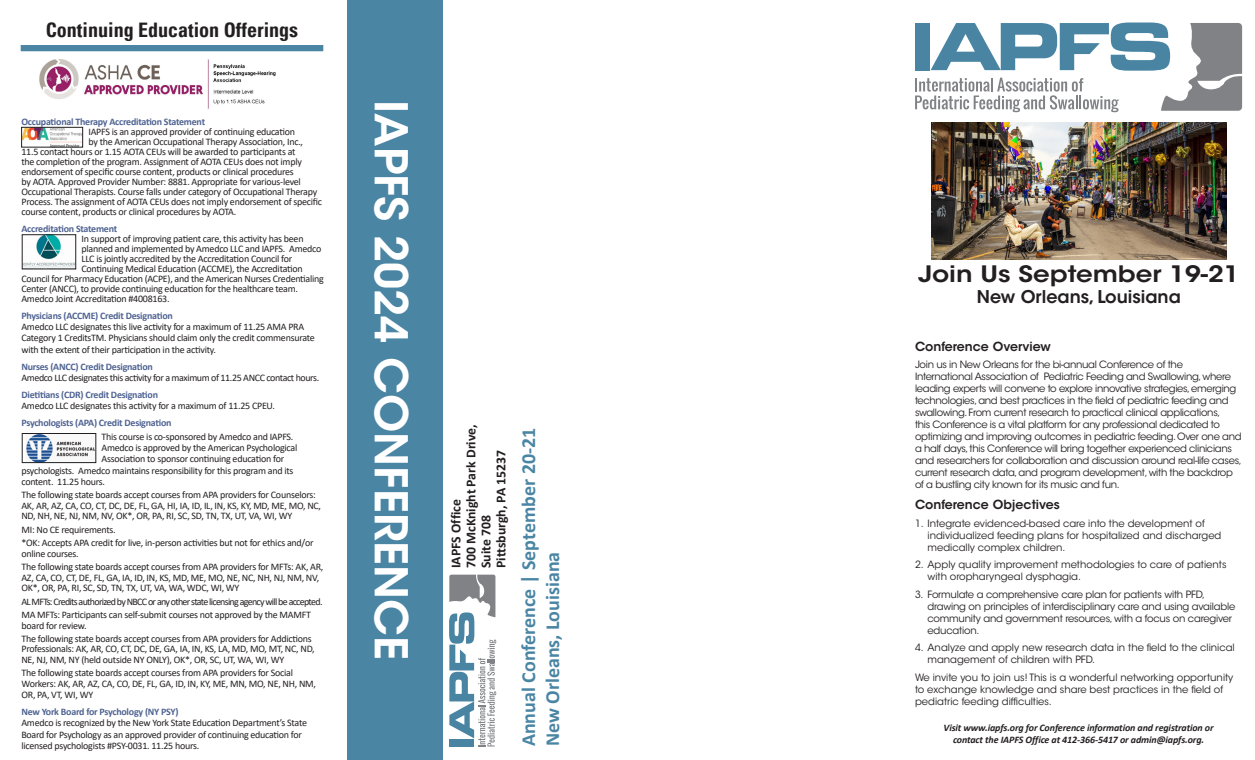
<style>
.page{position:relative;width:1255px;height:760px;background:#fff}
.page>*{position:absolute;margin:0;border:0;box-sizing:border-box;transform-origin:0 0}
.t1{font:600 45px "ITC Avant Garde Std";color:#fff}
.t2{font:600 22.5px "ITC Avant Garde Std";color:#231f20;scale:1.16 1}
.t3{font:700 20px "Calibri";color:#4a85a4}
.t4{font:700 condensed 20px "Univers";color:#231f20}
.t5{font:600 17.5px "ITC Avant Garde Std";color:#231f20}
.t6{font:700 13.75px/15px "Calibri";color:#231f20}
.t7{font:600 12.5px "ITC Avant Garde Std";color:#231f20}
.t8{font:10px/10.6px "Calibri";letter-spacing:-.025em;color:#231f20}
.t9{font:10px/12px "ITC Avant Garde Std";letter-spacing:-.03em;color:#231f20}
.t10{font:10px/12px "ITC Avant Garde Std";color:#231f20}
.t11{font:700 10px "Calibri";letter-spacing:-.025em;color:#4f6392}
.t12{font:italic 700 10px/12px "Calibri";letter-spacing:-.01em;color:#231f20;text-align:center}
.t13{font:10px "Calibri";letter-spacing:-.07em;color:#231f20}
</style>
<div class="page">
<div style="left:347px;top:0;width:95px;height:760px;background:#4a85a4"></div>
<svg style="left:449px;top:574px;width:47px;height:172px"></svg>
<svg style="left:915px;top:23px;width:327px;height:89px"></svg>
<div style="left:21px;top:45px;width:302px;height:6px;background:#4a85a4"></div>
<img style="left:23px;top:129px;width:58px;height:16px">
<div style="left:21px;top:127px;width:62px;height:20px;border:1px solid #231f20"></div>
<img style="left:24px;top:236px;width:50px;height:31px">
<div style="left:22px;top:234px;width:54px;height:35px;border:1px solid #231f20"></div>
<img style="left:26px;top:435px;width:68px;height:26px">
<div style="left:22px;top:433px;width:74px;height:30px;border:1px solid #231f20"></div>
<img style="left:931px;top:122px;width:295px;height:137px">
<img style="left:39px;top:59px;width:237px;height:50px">
<p class="t4" style="left:46px;top:18px;width:254px">Continuing Education Offerings</p>
<p class="t1" style="left:420px;top:100px;width:561px;rotate:90deg">IAPFS 2024 CONFERENCE</p>
<p class="t11" style="left:21px;top:115px;width:185px">Occupational Therapy Accreditation Statement</p>
<p class="t8" style="left:88px;top:126px;width:208px">IAPFS is an approved provider of continuing education</p>
<p class="t8" style="left:88px;top:136px;width:216px">by the American Occupational Therapy Association, Inc.,</p>
<p class="t8" style="left:21px;top:146px;width:275px">11.5 contact hours or 1.15 AOTA CEUs will be awarded to participants at</p>
<p class="t8" style="left:21px;top:156px;width:282px">the completion of the program. Assignment of AOTA CEUs does not imply</p>
<p class="t8" style="left:21px;top:166px;width:274px">endorsement of specific course content, products or clinical procedures</p>
<p class="t8" style="left:21px;top:176px;width:281px">by AOTA. Approved Provider Number: 8881. Appropriate for various-level</p>
<p class="t8" style="left:21px;top:186px;width:297px">Occupational Therapists. Course falls under category of Occupational Therapy</p>
<p class="t8" style="left:21px;top:196px;width:302px">Process. The assignment of AOTA CEUs does not imply endorsement of specific</p>
<p class="t8" style="left:21px;top:206px;width:216px">course content, products or clinical procedures by AOTA.</p>
<p class="t11" style="left:21px;top:221px;width:97px">Accreditation Statement</p>
<p class="t8" style="left:81px;top:233px;width:224px">In support of improving patient care, this activity has been</p>
<p class="t8" style="left:81px;top:243px;width:241px">planned and implemented by Amedco LLC and IAPFS. Amedco</p>
<p class="t8" style="left:81px;top:253px;width:212px">LLC is jointly accredited by the Accreditation Council for</p>
<p class="t8" style="left:81px;top:263px;width:223px">Continuing Medical Education (ACCME), the Accreditation</p>
<p class="t8" style="left:21px;top:273px;width:304px">Council for Pharmacy Education (ACPE), and the American Nurses Credentialing</p>
<p class="t8" style="left:21px;top:283px;width:278px">Center (ANCC), to provide continuing education for the healthcare team.</p>
<p class="t8" style="left:21px;top:293px;width:150px">Amedco Joint Accreditation #4008163.</p>
<p class="t11" style="left:21px;top:308px;width:153px">Physicians (ACCME) Credit Designation</p>
<p class="t8" style="left:21px;top:321px;width:295px;line-height:11.2px">Amedco LLC designates this live activity for a maximum of 11.25 AMA PRA<br>Category 1 CreditsTM. Physicians should claim only the credit commensurate with the extent of their participation in the activity.</p>
<p class="t11" style="left:21px;top:359px;width:133px">Nurses (ANCC) Credit Designation</p>
<p class="t8" style="left:21px;top:372px;width:299px">Amedco LLC designates this activity for a maximum of 11.25 ANCC contact hours.</p>
<p class="t11" style="left:21px;top:387px;width:138px">Dietitians (CDR) Credit Designation</p>
<p class="t8" style="left:21px;top:400px;width:255px">Amedco LLC designates this activity for a maximum of 11.25 CPEU.</p>
<p class="t11" style="left:21px;top:415px;width:152px">Psychologists (APA) Credit Designation</p>
<p class="t8" style="left:102px;top:431px;width:193px">This course is co-sponsored by Amedco and IAPFS.</p>
<p class="t8" style="left:102px;top:442px;width:197px">Amedco is approved by the American Psychological</p>
<p class="t8" style="left:102px;top:453px;width:184px">Association to sponsor continuing education for</p>
<p class="t8" style="left:21px;top:464px;width:273px">psychologists. Amedco maintains responsibility for this program and its</p>
<p class="t8" style="left:21px;top:476px;width:85px">content. 11.25 hours.</p>
<p class="t8" style="left:21px;top:489px;width:301px">The following state boards accept courses from APA providers for Counselors:<br>AK, AR, AZ, CA, CO, CT, DC, DE, FL, GA, HI, IA, ID, IL, IN, KS, KY, MD, ME, MO, NC,<br>ND, NH, NE, NJ, NM, NV, OK*, OR, PA, RI, SC, SD, TN, TX, UT, VA, WI, WY</p>
<p class="t8" style="left:21px;top:524px;width:96px">MI: No CE requirements.</p>
<p class="t8" style="left:21px;top:537px;width:293px">*OK: Accepts APA credit for live, in-person activities but not for ethics and/or online courses.</p>
<p class="t8" style="left:21px;top:561px;width:303px">The following state boards accept courses from APA providers for MFTs: AK, AR,<br>AZ, CA, CO, CT, DE, FL, GA, IA, ID, IN, KS, MD, ME, MO, NE, NC, NH, NJ, NM, NV,<br>OK*, OR, PA, RI, SC, SD, TN, TX, UT, VA, WA, WDC, WI, WY</p>
<p class="t13" style="left:21px;top:594px;width:303px">AL MFTs: Credits authorized by NBCC or any other state licensing agency will be accepted.</p>
<p class="t8" style="left:21px;top:609px;width:291px">MA MFTs: Participants can self-submit courses not approved by the MAMFT board for review.</p>
<p class="t8" style="left:21px;top:633px;width:295px">The following state boards accept courses from APA providers for Addictions<br>Professionals: AK, AR, CO, CT, DC, DE, GA, IA, IN, KS, LA, MD, MO, MT, NC, ND,<br>NE, NJ, NM, NY (held outside NY ONLY), OK*, OR, SC, UT, WA, WI, WY</p>
<p class="t8" style="left:21px;top:667px;width:296px;line-height:11px">The following state boards accept courses from APA providers for Social<br>Workers: AK, AR, AZ, CA, CO, DE, FL, GA, ID, IN, KY, ME, MN, MO, NE, NH, NM,<br>OR, PA, VT, WI, WY</p>
<p class="t11" style="left:21px;top:704px;width:159px">New York Board for Psychology (NY PSY)</p>
<p class="t8" style="left:21px;top:717px;width:287px;line-height:11.2px">Amedco is recognized by the New York State Education Department’s State<br>Board for Psychology as an approved provider of continuing education for licensed psychologists #PSY-0031. 11.25 hours.</p>
<p class="t12" style="left:943px;top:721px;width:272px">Visit www.iapfs.org for Conference information and registration or contact the IAPFS Office at 412-366-5417 or admin@iapfs.org.</p>
<p class="t2" style="left:918px;top:260px;width:278px">Join Us September 19-21</p>
<p class="t5" style="left:977px;top:286px;width:205px">New Orleans, Louisiana</p>
<p class="t7" style="left:915px;top:338px;width:137px">Conference Overview</p>
<p class="t9" style="left:915px;top:358px;width:328px">Join us in New Orleans for the bi-annual Conference of the International Association of Pediatric Feeding and Swallowing, where leading experts will convene to explore innovative strategies, emerging technologies, and best practices in the field of pediatric feeding and swallowing. From current research to practical clinical applications,<br>this Conference is a vital platform for any professional dedicated to optimizing and improving outcomes in pediatric feeding. Over one and a half days, this Conference will bring together experienced clinicians and researchers for collaboration and discussion around real-life cases, current research data, and program development, with the backdrop of a bustling city known for its music and fun.</p>
<p class="t7" style="left:915px;top:496px;width:146px">Conference Objectives</p>
<p class="t10" style="left:927px;top:517px;width:295px;text-indent:-12px">1. Integrate evidenced-based care into the development of individualized feeding plans for hospitalized and discharged medically complex children.</p>
<p class="t10" style="left:927px;top:558px;width:300px;text-indent:-12px">2. Apply quality improvement methodologies to care of patients with oropharyngeal dysphagia.</p>
<p class="t9" style="left:927px;top:588px;width:309px;text-indent:-12px">3. Formulate a comprehensive care plan for patients with PFD, drawing on principles of interdisciplinary care and using available community and government resources, with a focus on caregiver education.</p>
<p class="t10" style="left:927px;top:642px;width:309px;text-indent:-12px">4. Analyze and apply new research data in the field to the clinical management of children with PFD.</p>
<p class="t10" style="left:915px;top:671px;width:320px">We invite you to join us! This is a wonderful networking opportunity to exchange knowledge and share best practices in the field of pediatric feeding difficulties.</p>
<p class="t6" style="left:463px;top:568px;width:145px;rotate:-90deg">700 McKnight Park Drive,<br>Suite 708</p>
<p class="t3" style="left:514px;top:746px;width:320px;rotate:-90deg">Annual Conference | September 20-21</p>
<p class="t6" style="left:493px;top:568px;width:120px;rotate:-90deg">Pittsburgh, PA 15237</p>
<p class="t6" style="left:448px;top:568px;width:71px;rotate:-90deg">IAPFS Office</p>
<p class="t3" style="left:538px;top:746px;width:196px;rotate:-90deg">New Orleans, Louisiana</p>
</div>
